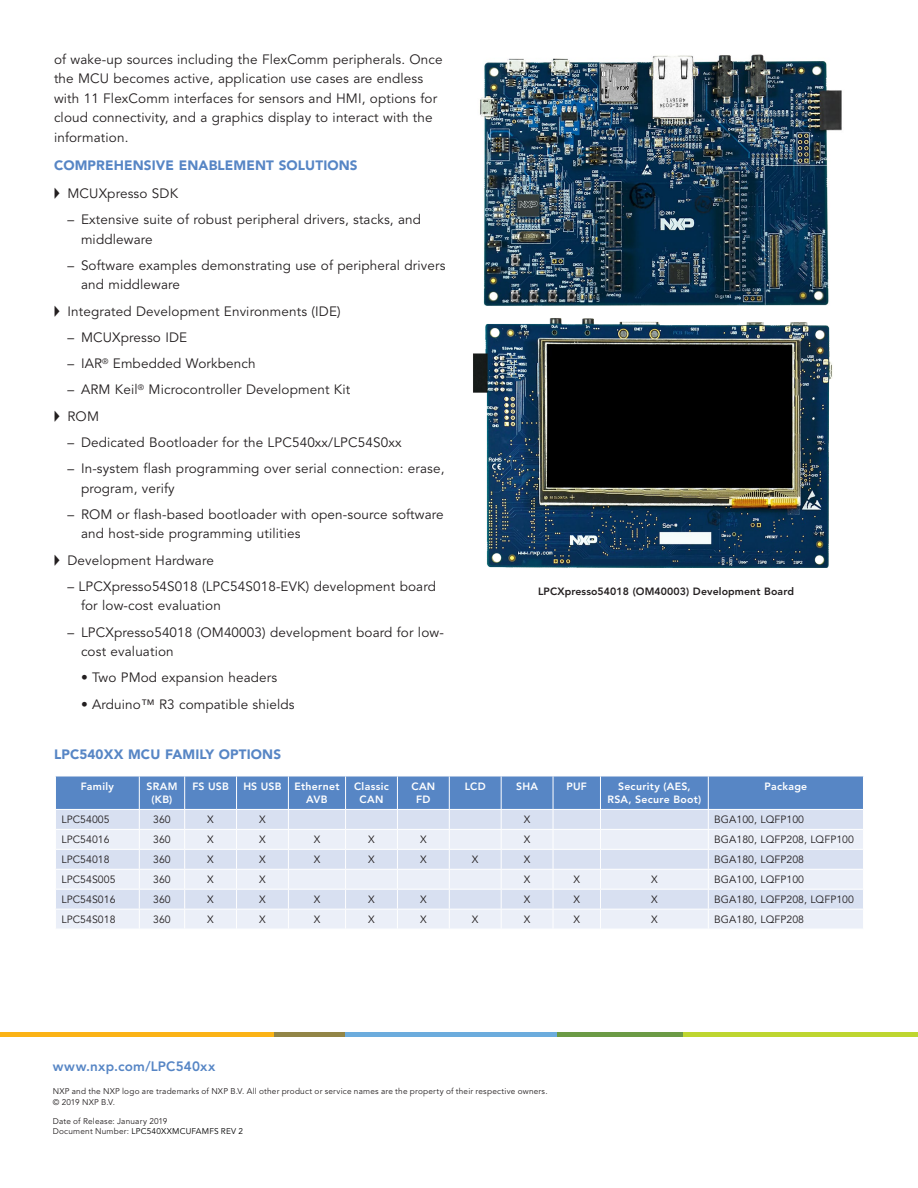
<style>
.page{position:relative;width:918px;height:1188px;background:#fff}
.page>*{position:absolute;margin:0;border:0;box-sizing:border-box;transform-origin:0 0}
._8-NXP_Sub_Bullets{font:13.5px/19.5px "Avenir LT Std";letter-spacing:.01em;color:#231f20}
._0-NXP_Body_Text{font:13.5px/19.5px "Avenir LT Std";letter-spacing:.01em;color:#231f20}
._7-NXP_Bullets{font:13.5px "Avenir LT Std";letter-spacing:.01em;color:#231f20}
._0-NXP_Body_Text-2{font:900 13.5px "Avenir LT Std";letter-spacing:.01em;color:#5786c5}
._4-NXP_Body_Text_Hea{font:900 13.5px "Avenir LT Std";letter-spacing:.01em;color:#5786c5}
._15-NXP_URLBackPage{font:800 13.5px "Avenir LT Std";letter-spacing:.02em;color:#5786c5}
._9-NXP_Table_Body_Te{font:10.5px "Avenir LT Std";letter-spacing:.005em;color:#231f20}
.NXP_Table_Subhead_CE{font:800 10.5px/13.5px "Avenir LT Std";letter-spacing:.03em;color:#fff;text-align:center}
.NXP_Caption{font:800 10.5px "Avenir LT Std";letter-spacing:.01em;color:#231f20}
._14-NXP_Boilerplate{font:8.25px/10.5px "Avenir LT Std";letter-spacing:.025em;color:#231f20}
.s1{color:#000}
</style>
<div class="page">
<hr style="left:344px;top:1033px;width:213px;height:4px;background:#6cacdd">
<hr style="left:0;top:1033px;width:274px;height:4px;background:#fbb316">
<hr style="left:274px;top:1033px;width:70px;height:4px;background:#928547">
<hr style="left:683px;top:1033px;width:235px;height:4px;background:#bed630">
<hr style="left:557px;top:1033px;width:126px;height:4px;background:#6c9b46">
<img style="left:480px;top:54px;width:362px;height:252px">
<img style="left:473px;top:318px;width:360px;height:250px">
<svg style="left:55px;top:776px;width:809px;height:153px;background:#c6d4eb"></svg>
<p class="_0-NXP_Body_Text" style="left:54px;top:50px;width:390px">of wake-up sources including the FlexComm peripherals. Once the MCU becomes active, application use cases are endless with 11 FlexComm interfaces for sensors and HMI, options for cloud connectivity, and a graphics display to interact with the information.</p>
<p class="_0-NXP_Body_Text-2" style="left:54px;top:157px;width:305px">COMPREHENSIVE ENABLEMENT SOLUTIONS</p>
<p class="_7-NXP_Bullets" style="left:54px;top:185px;width:126px">◆ MCUXpresso SDK</p>
<p class="_8-NXP_Sub_Bullets" style="left:81px;top:210px;width:342px;text-indent:-14px">– Extensive suite of robust peripheral drivers, stacks, and middleware</p>
<p class="_8-NXP_Sub_Bullets" style="left:81px;top:256px;width:366px;text-indent:-14px">– Software examples demonstrating use of peripheral drivers and middleware</p>
<p class="_7-NXP_Bullets" style="left:54px;top:303px;width:288px">◆ Integrated Development Environments (IDE)</p>
<p class="_8-NXP_Sub_Bullets" style="left:68px;top:328px;width:121px">– MCUXpresso IDE</p>
<p class="_8-NXP_Sub_Bullets" style="left:68px;top:354px;width:190px">– IAR<sup>®</sup> Embedded Workbench</p>
<p class="_8-NXP_Sub_Bullets" style="left:68px;top:380px;width:284px">– ARM Keil<sup>®</sup> Microcontroller Development Kit</p>
<p class="_7-NXP_Bullets" style="left:54px;top:408px;width:47px">◆ ROM</p>
<p class="_8-NXP_Sub_Bullets" style="left:68px;top:433px;width:336px">– Dedicated Bootloader for the LPC540xx/LPC54S0xx</p>
<p class="_8-NXP_Sub_Bullets" style="left:81px;top:459px;width:365px;text-indent:-14px">– In-system flash programming over serial connection: erase, program, verify</p>
<p class="_8-NXP_Sub_Bullets" style="left:81px;top:505px;width:364px;text-indent:-14px">– ROM or flash-based bootloader with open-source software and host-side programming utilities</p>
<p class="_7-NXP_Bullets" style="left:54px;top:552px;width:161px">◆ Development Hardware</p>
<p class="_8-NXP_Sub_Bullets" style="left:81px;top:577px;width:357px;text-indent:-14px">– LPCXpresso54S018 (LPC54S018-EVK) development board for low-cost evaluation</p>
<p class="_8-NXP_Sub_Bullets" style="left:81px;top:623px;width:364px;text-indent:-14px">– LPCXpresso54018 (OM40003) development board for low&shy;cost evaluation</p>
<p class="_8-NXP_Sub_Bullets" style="left:81px;top:668px;width:198px">• Two PMod expansion headers</p>
<p class="_8-NXP_Sub_Bullets" style="left:81px;top:695px;width:215px">• Arduino™ R3 compatible shields</p>
<p class="_4-NXP_Body_Text_Hea" style="left:54px;top:746px;width:229px">LPC540XX MCU FAMILY OPTIONS</p>
<p class="NXP_Caption" style="left:538px;top:585px;width:257px">LPCXpresso54018 (OM40003) Development Board</p>
<p class="NXP_Table_Subhead_CE" style="left:81px;top:780px;width:35px">Family</p>
<p class="NXP_Table_Subhead_CE" style="left:147px;top:780px;width:32px">SRAM (KB)</p>
<p class="NXP_Table_Subhead_CE" style="left:192px;top:780px;width:38px">FS USB</p>
<p class="NXP_Table_Subhead_CE" style="left:243px;top:780px;width:40px">HS USB</p>
<p class="NXP_Table_Subhead_CE" style="left:295px;top:780px;width:46px">Ethernet<br>AVB</p>
<p class="NXP_Table_Subhead_CE" style="left:354px;top:780px;width:36px">Classic<br>CAN</p>
<p class="NXP_Table_Subhead_CE" style="left:411px;top:780px;width:25px">CAN<br>FD</p>
<p class="NXP_Table_Subhead_CE" style="left:465px;top:780px;width:22px">LCD</p>
<p class="NXP_Table_Subhead_CE" style="left:516px;top:780px;width:23px">SHA</p>
<p class="NXP_Table_Subhead_CE" style="left:567px;top:780px;width:22px">PUF</p>
<p class="NXP_Table_Subhead_CE" style="left:607px;top:780px;width:95px">Security (AES,<br>RSA, Secure Boot)</p>
<p class="NXP_Table_Subhead_CE" style="left:764px;top:780px;width:44px">Package</p>
<p class="_9-NXP_Table_Body_Te" style="left:61px;top:814px;width:50px">LPC54005</p>
<p class="_9-NXP_Table_Body_Te" style="left:153px;top:814px;width:19px">360</p>
<p class="_9-NXP_Table_Body_Te" style="left:207px;top:814px;width:8px">X</p>
<p class="_9-NXP_Table_Body_Te" style="left:259px;top:814px;width:8px">X</p>
<p class="_9-NXP_Table_Body_Te" style="left:524px;top:814px;width:8px">X</p>
<p class="_9-NXP_Table_Body_Te" style="left:714px;top:814px;width:91px">BGA100, LQFP100</p>
<p class="_9-NXP_Table_Body_Te" style="left:61px;top:834px;width:50px">LPC54016</p>
<p class="_9-NXP_Table_Body_Te" style="left:153px;top:834px;width:19px">360</p>
<p class="_9-NXP_Table_Body_Te" style="left:207px;top:834px;width:8px">X</p>
<p class="_9-NXP_Table_Body_Te" style="left:259px;top:834px;width:8px">X</p>
<p class="_9-NXP_Table_Body_Te" style="left:314px;top:834px;width:8px">X</p>
<p class="_9-NXP_Table_Body_Te" style="left:368px;top:834px;width:8px">X</p>
<p class="_9-NXP_Table_Body_Te" style="left:420px;top:834px;width:8px">X</p>
<p class="_9-NXP_Table_Body_Te" style="left:524px;top:834px;width:8px">X</p>
<p class="_9-NXP_Table_Body_Te" style="left:714px;top:834px;width:141px">BGA180, LQFP208, LQFP100</p>
<p class="_9-NXP_Table_Body_Te" style="left:61px;top:853px;width:50px">LPC54018</p>
<p class="_9-NXP_Table_Body_Te" style="left:153px;top:853px;width:19px">360</p>
<p class="_9-NXP_Table_Body_Te" style="left:207px;top:853px;width:8px">X</p>
<p class="_9-NXP_Table_Body_Te" style="left:259px;top:853px;width:8px">X</p>
<p class="_9-NXP_Table_Body_Te" style="left:314px;top:853px;width:8px">X</p>
<p class="_9-NXP_Table_Body_Te" style="left:368px;top:853px;width:8px">X</p>
<p class="_9-NXP_Table_Body_Te" style="left:420px;top:853px;width:8px">X</p>
<p class="_9-NXP_Table_Body_Te" style="left:472px;top:853px;width:8px">X</p>
<p class="_9-NXP_Table_Body_Te" style="left:524px;top:853px;width:8px">X</p>
<p class="_9-NXP_Table_Body_Te" style="left:714px;top:853px;width:91px">BGA180, LQFP208</p>
<p class="_9-NXP_Table_Body_Te" style="left:61px;top:873px;width:56px">LPC54S005</p>
<p class="_9-NXP_Table_Body_Te" style="left:153px;top:873px;width:19px">360</p>
<p class="_9-NXP_Table_Body_Te" style="left:207px;top:873px;width:8px">X</p>
<p class="_9-NXP_Table_Body_Te" style="left:259px;top:873px;width:8px">X</p>
<p class="_9-NXP_Table_Body_Te" style="left:524px;top:873px;width:8px">X</p>
<p class="_9-NXP_Table_Body_Te" style="left:573px;top:873px;width:8px">X</p>
<p class="_9-NXP_Table_Body_Te" style="left:651px;top:873px;width:8px">X</p>
<p class="_9-NXP_Table_Body_Te" style="left:714px;top:873px;width:91px">BGA100, LQFP100</p>
<p class="_9-NXP_Table_Body_Te" style="left:61px;top:893px;width:56px">LPC54S016</p>
<p class="_9-NXP_Table_Body_Te" style="left:153px;top:893px;width:19px">360</p>
<p class="_9-NXP_Table_Body_Te" style="left:207px;top:893px;width:8px">X</p>
<p class="_9-NXP_Table_Body_Te" style="left:259px;top:893px;width:8px">X</p>
<p class="_9-NXP_Table_Body_Te" style="left:314px;top:893px;width:8px">X</p>
<p class="_9-NXP_Table_Body_Te" style="left:368px;top:893px;width:8px">X</p>
<p class="_9-NXP_Table_Body_Te" style="left:420px;top:893px;width:8px">X</p>
<p class="_9-NXP_Table_Body_Te" style="left:524px;top:893px;width:8px">X</p>
<p class="_9-NXP_Table_Body_Te" style="left:573px;top:893px;width:8px">X</p>
<p class="_9-NXP_Table_Body_Te" style="left:651px;top:893px;width:8px">X</p>
<p class="_9-NXP_Table_Body_Te" style="left:714px;top:893px;width:141px">BGA180, LQFP208, LQFP100</p>
<p class="_9-NXP_Table_Body_Te" style="left:61px;top:913px;width:56px">LPC54S018</p>
<p class="_9-NXP_Table_Body_Te" style="left:153px;top:913px;width:19px">360</p>
<p class="_9-NXP_Table_Body_Te" style="left:207px;top:913px;width:8px">X</p>
<p class="_9-NXP_Table_Body_Te" style="left:259px;top:913px;width:8px">X</p>
<p class="_9-NXP_Table_Body_Te" style="left:314px;top:913px;width:8px">X</p>
<p class="_9-NXP_Table_Body_Te" style="left:368px;top:913px;width:8px">X</p>
<p class="_9-NXP_Table_Body_Te" style="left:420px;top:913px;width:8px">X</p>
<p class="_9-NXP_Table_Body_Te" style="left:472px;top:913px;width:8px">X</p>
<p class="_9-NXP_Table_Body_Te" style="left:524px;top:913px;width:8px">X</p>
<p class="_9-NXP_Table_Body_Te" style="left:573px;top:913px;width:8px">X</p>
<p class="_9-NXP_Table_Body_Te" style="left:651px;top:913px;width:8px">X</p>
<p class="_9-NXP_Table_Body_Te" style="left:714px;top:913px;width:91px">BGA180, LQFP208</p>
<p class="_15-NXP_URLBackPage" style="left:53px;top:1058px;width:164px">www.nxp.com/LPC540xx</p>
<p class="_14-NXP_Boilerplate" style="left:53px;top:1086px;width:496px">NXP and the NXP logo are trademarks of NXP B.V. All other product or service names are the property of their respective owners. © 2019 NXP B.V.</p>
<p class="_14-NXP_Boilerplate" style="left:53px;top:1116px;width:192px">Date of Release: January 2019<br>Document Number: <span class="s1">LPC540XXMCUFAMFS REV 2</span></p>
</div>
